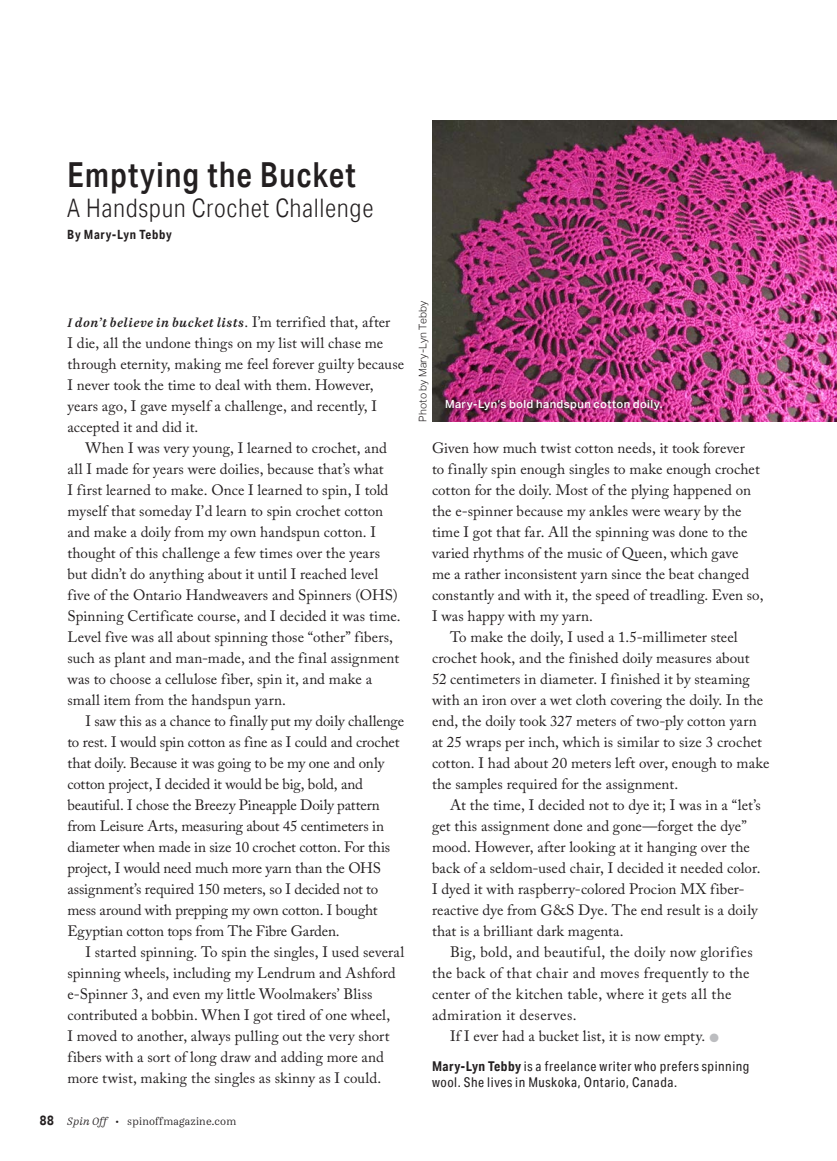
<style>
.page{position:relative;width:837px;height:1161px;background:#fff}
.page>*{position:absolute;margin:0;border:0;box-sizing:border-box;transform-origin:0 0}
.Dept_-_Title{font:500 34.5px "Aktiv Grotesk Cd";letter-spacing:.025em;color:#231f20}
.Dept_-_Subtitle{font:300 25.5px "Aktiv Grotesk Cd";letter-spacing:.025em;color:#231f20}
.Global_-_Body_-_Main{font:15px/21px "Adobe Caslon Pro";letter-spacing:.005em;color:#231f20}
.Global_-_Body_-_Intr{font:15px/21px "Adobe Caslon Pro";letter-spacing:.01em;color:#231f20}
.Global_-_Body_-_Main-2{font:15px/21px "Adobe Caslon Pro";letter-spacing:.025em;color:#231f20}
.Global_-_BIO{font:13.5px/16.2px "Aktiv Grotesk Cd";letter-spacing:.04em;color:#231f20}
.Dept_-_Book_Author{font:700 12.75px "Aktiv Grotesk Cd";letter-spacing:.055em;color:#231f20}
.Global_-_Body_-_Intr-2{font:italic 600 12px "Casus Pro";letter-spacing:.035em;color:#231f20}
.Global_-_Captions_Wh{font:500 11.25px "Aktiv Grotesk";letter-spacing:.035em;color:#fff}
.t1{font:300 10.5px "Casus Pro";letter-spacing:.02em;color:#231f20}
.Global_-_Photo_credi{font:300 10.5px "Aktiv Grotesk";letter-spacing:.015em;color:#231f20}
.s1{font-family:"Adobe Caslon Pro";font-weight:400;font-style:normal;font-size:15px}
.s2{font-family:"Aktiv Grotesk Cd";font-weight:700;font-size:13.5px}
.s3{font-style:italic}
.s4{color:#bcbdc0}
.s5{font-weight:700}
</style>
<div class="page">
<img style="left:432px;top:121px;width:405px;height:301px">
<div style="left:438px;top:393px;width:231px;height:24px;background:#231f20;opacity:.75"></div>
<p class="Dept_-_Title" style="left:67px;top:154px;width:290px">Emptying the Bucket</p>
<p class="Dept_-_Subtitle" style="left:67px;top:193px;width:308px">A Handspun Crochet Challenge</p>
<p class="Dept_-_Book_Author" style="left:67px;top:226px;width:106px">By Mary-Lyn Tebby</p>
<p class="Global_-_Body_-_Intr-2" style="left:68px;top:314px;width:324px">I don’t believe in bucket lists<span class="s1">. I’m terrified that, after</span></p>
<p class="Global_-_Body_-_Intr" style="left:68px;top:332px;width:338px">I die, all the undone things on my list will chase me through eternity, making me feel forever guilty because I never took the time to deal with them. However, years ago, I gave myself a challenge, and recently, I accepted it and did it.</p>
<p class="Global_-_Body_-_Main" style="left:68px;top:437px;width:335px;text-indent:18px">When I was very young, I learned to crochet, and all I made for years were doilies, because that’s what<br>I first learned to make. Once I learned to spin, I told myself that someday I’d learn to spin crochet cotton and make a doily from my own handspun cotton. I thought of this challenge a few times over the years but didn’t do anything about it until I reached level five of the Ontario Handweavers and Spinners (OHS)<br>Spinning Certificate course, and I decided it was time.<br>Level five was all about spinning those “other” fibers, such as plant and man-made, and the final assignment was to choose a cellulose fiber, spin it, and make a small item from the handspun yarn.</p>
<p class="Global_-_Body_-_Main" style="left:68px;top:710px;width:338px;text-indent:18px">I saw this as a chance to finally put my doily challenge to rest. I would spin cotton as fine as I could and crochet that doily. Because it was going to be my one and only cotton project, I decided it would be big, bold, and beautiful. I chose the Breezy Pineapple Doily pattern from Leisure Arts, measuring about 45 centimeters in diameter when made in size 10 crochet cotton. For this project, I would need much more yarn than the OHS assignment’s required 150 meters, so I decided not to mess around with prepping my own cotton. I bought Egyptian cotton tops from The Fibre Garden.</p>
<p class="Global_-_Body_-_Main" style="left:68px;top:941px;width:338px;text-indent:18px">I started spinning. To spin the singles, I used several spinning wheels, including my Lendrum and Ashford e-Spinner 3, and even my little Woolmakers’ Bliss contributed a bobbin. When I got tired of one wheel,<br>I moved to another, always pulling out the very short fibers with a sort of long draw and adding more and more twist, making the singles as skinny as I could.</p>
<p class="t1" style="left:40px;top:1115px;width:198px"><span class="s2">88</span> <span class="s3">Spin Off</span> • spinoffmagazine.com</p>
<p class="Global_-_Photo_credi" style="left:417px;top:422px;width:123px;rotate:-90deg">Photo by Mary-Lyn Tebby</p>
<p class="Global_-_Captions_Wh" style="left:445px;top:398px;width:219px">Mary-Lyn’s bold handspun cotton doily.</p>
<p class="Global_-_Body_-_Main" style="left:432px;top:437px;width:333px">Given how much twist cotton needs, it took forever<br>to finally spin enough singles to make enough crochet cotton for the doily. Most of the plying happened on the e-spinner because my ankles were weary by the time I got that far. All the spinning was done to the varied rhythms of the music of Queen, which gave<br>me a rather inconsistent yarn since the beat changed constantly and with it, the speed of treadling. Even so, I was happy with my yarn.</p>
<p class="Global_-_Body_-_Main" style="left:432px;top:626px;width:339px;text-indent:18px">To make the doily, I used a 1.5-millimeter steel crochet hook, and the finished doily measures about<br>52 centimeters in diameter. I finished it by steaming with an iron over a wet cloth covering the doily. In the end, the doily took 327 meters of two-ply cotton yarn at 25 wraps per inch, which is similar to size 3 crochet cotton. I had about 20 meters left over, enough to make the samples required for the assignment.</p>
<p class="Global_-_Body_-_Main" style="left:432px;top:794px;width:331px;text-indent:18px">At the time, I decided not to dye it; I was in a “let’s get this assignment done and gone—forget the dye” mood. However, after looking at it hanging over the back of a seldom-used chair, I decided it needed color.<br>I dyed it with raspberry-colored Procion MX fiber&shy;reactive dye from G&amp;S Dye. The end result is a doily that is a brilliant dark magenta.</p>
<p class="Global_-_Body_-_Main-2" style="left:432px;top:941px;width:322px;text-indent:18px">Big, bold, and beautiful, the doily now glorifies the back of that chair and moves frequently to the center of the kitchen table, where it gets all the admiration it deserves.</p>
<p class="Global_-_Body_-_Main" style="left:450px;top:1025px;width:270px">If I ever had a bucket list, it is now empty. <span class="s4">●</span></p>
<p class="Global_-_BIO" style="left:432px;top:1058px;width:319px"><span class="s5">Mary-Lyn Tebby</span> is a freelance writer who prefers spinning wool. She lives in Muskoka, Ontario, Canada.</p>
</div>
